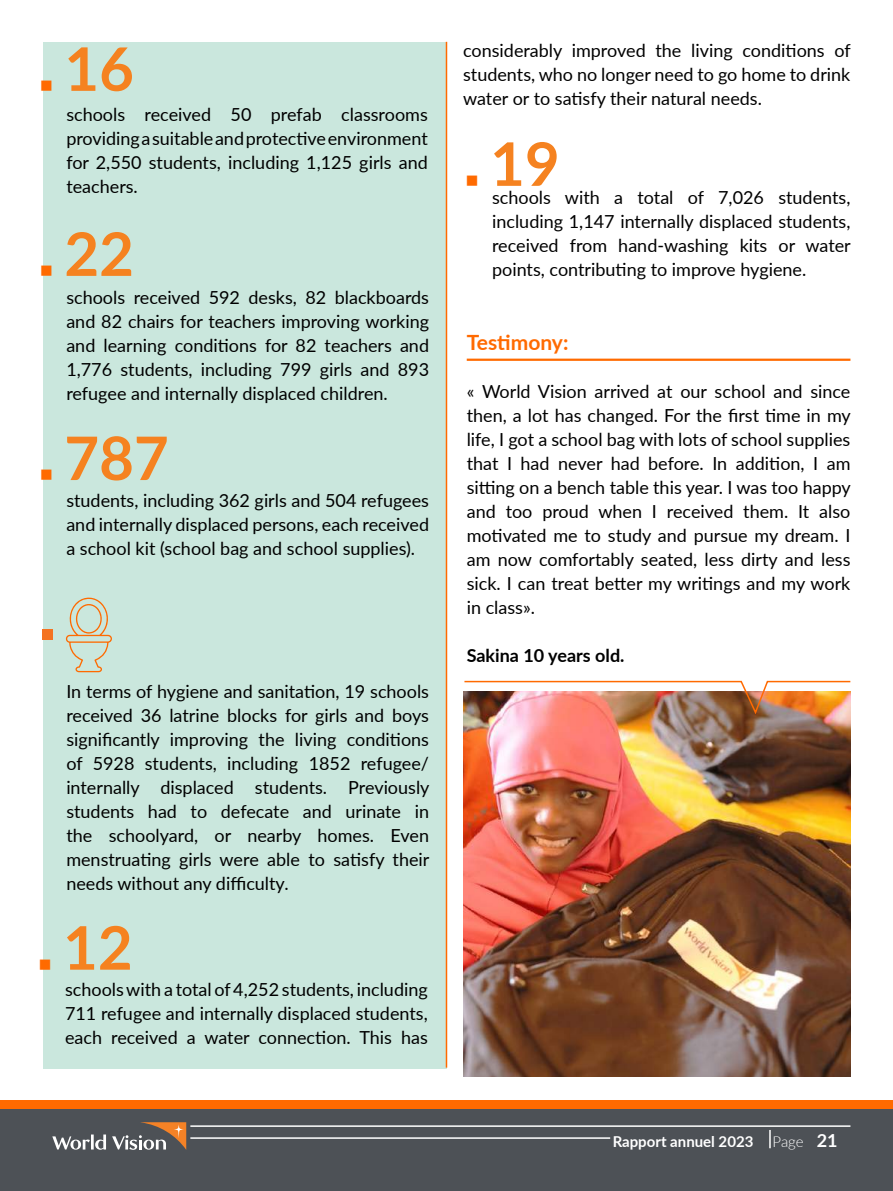
<style>
.page{position:relative;width:893px;height:1191px;background:#fff}
.page>*{position:absolute;margin:0;border:0;box-sizing:border-box;transform-origin:0 0}
.t1{font:700 60px "Lato";color:#f58220}
.t2{font:700 21px "Lato";color:#ff6a00}
.t3{font:18px/24px "Lato";color:#000;text-align:justify}
.t4{font:700 18px "Lato";color:#000}
.t5{font:700 15px "Lato";color:#fff}
.t6{font:300 15px "Lato";color:#fff}
.s1{font-weight:700;font-size:18px}
</style>
<div class="page">
<div style="left:0;top:1106px;width:893px;height:85px;background:#4d5156"></div>
<div style="left:43px;top:42px;width:403px;height:1026px;background:#cae7dd"></div>
<hr style="left:467px;top:358px;width:383px;height:3px;background:#ff6a00">
<hr style="left:446px;top:42px;width:1px;height:1025px;background:#ff6a00">
<img style="left:463px;top:716px;width:387px;height:360px">
<svg style="left:66px;top:597px;width:46px;height:75px"></svg>
<div style="left:43px;top:629px;width:10px;height:10px;background:#f47321"></div>
<img style="left:463px;top:680px;width:388px;height:36px">
<hr style="left:190px;top:1125px;width:660px;height:1px;background:#fff">
<hr style="left:190px;top:1137px;width:420px;height:1px;background:#fff">
<svg style="left:769px;top:1130px;width:2px;height:18px"></svg>
<svg style="left:52px;top:1122px;width:134px;height:28px"></svg>
<div style="left:0;top:1100px;width:893px;height:8px;background:#ff6a00"></div>
<h1 class="t1" style="left:64px;top:25px;width:71px">16</h1>
<p class="t3" style="left:66px;top:101px;width:363px">schools received 50 prefab classrooms providing a suitable and protective environment for 2,550 students, including 1,125 girls and teachers.</p>
<h1 class="t1" style="left:64px;top:210px;width:71px">22</h1>
<p class="t3" style="left:66px;top:284px;width:364px">schools received 592 desks, 82 blackboards and 82 chairs for teachers improving working and learning conditions for 82 teachers and 1,776 students, including 799 girls and 893 refugee and internally displaced children.</p>
<h1 class="t1" style="left:64px;top:414px;width:106px">787</h1>
<p class="t3" style="left:66px;top:487px;width:364px">students, including 362 girls and 504 refugees and internally displaced persons, each received a school kit (school bag and school supplies).</p>
<p class="t3" style="left:66px;top:678px;width:365px">In terms of hygiene and sanitation, 19 schools received 36 latrine blocks for girls and boys significantly improving the living conditions of 5928 students, including 1852 refugee/ internally displaced students. Previously students had to defecate and urinate in the schoolyard, or nearby homes. Even menstruating girls were able to satisfy their needs without any difficulty.</p>
<h1 class="t1" style="left:63px;top:903px;width:71px">12</h1>
<p class="t3" style="left:65px;top:976px;width:364px">schools with a total of 4,252 students, including 711 refugee and internally displaced students, each received a water connection. This has</p>
<p class="t3" style="left:463px;top:38px;width:389px">considerably improved the living conditions of students, who no longer need to go home to drink water or to satisfy their natural needs.</p>
<h1 class="t1" style="left:490px;top:120px;width:71px">19</h1>
<p class="t3" style="left:492px;top:185px;width:360px">schools with a total of 7,026 students, including 1,147 internally displaced students, received from hand-washing kits or water points, contributing to improve hygiene.</p>
<p class="t2" style="left:467px;top:327px;width:103px">Testimony:</p>
<p class="t3" style="left:467px;top:379px;width:386px">« World Vision arrived at our school and since then, a lot has changed. For the first time in my life, I got a school bag with lots of school supplies that I had never had before. In addition, I am sitting on a bench table this year. I was too happy and too proud when I received them. It also motivated me to study and pursue my dream. I am now comfortably seated, less dirty and less sick. I can treat better my writings and my work in class».</p>
<p class="t4" style="left:467px;top:642px;width:159px">Sakina 10 years old.</p>
<p class="t5" style="left:613px;top:1130px;width:142px">Rapport annuel 2023</p>
<p class="t6" style="left:773px;top:1131px;width:67px">Page <span class="s1">21</span></p>
</div>
